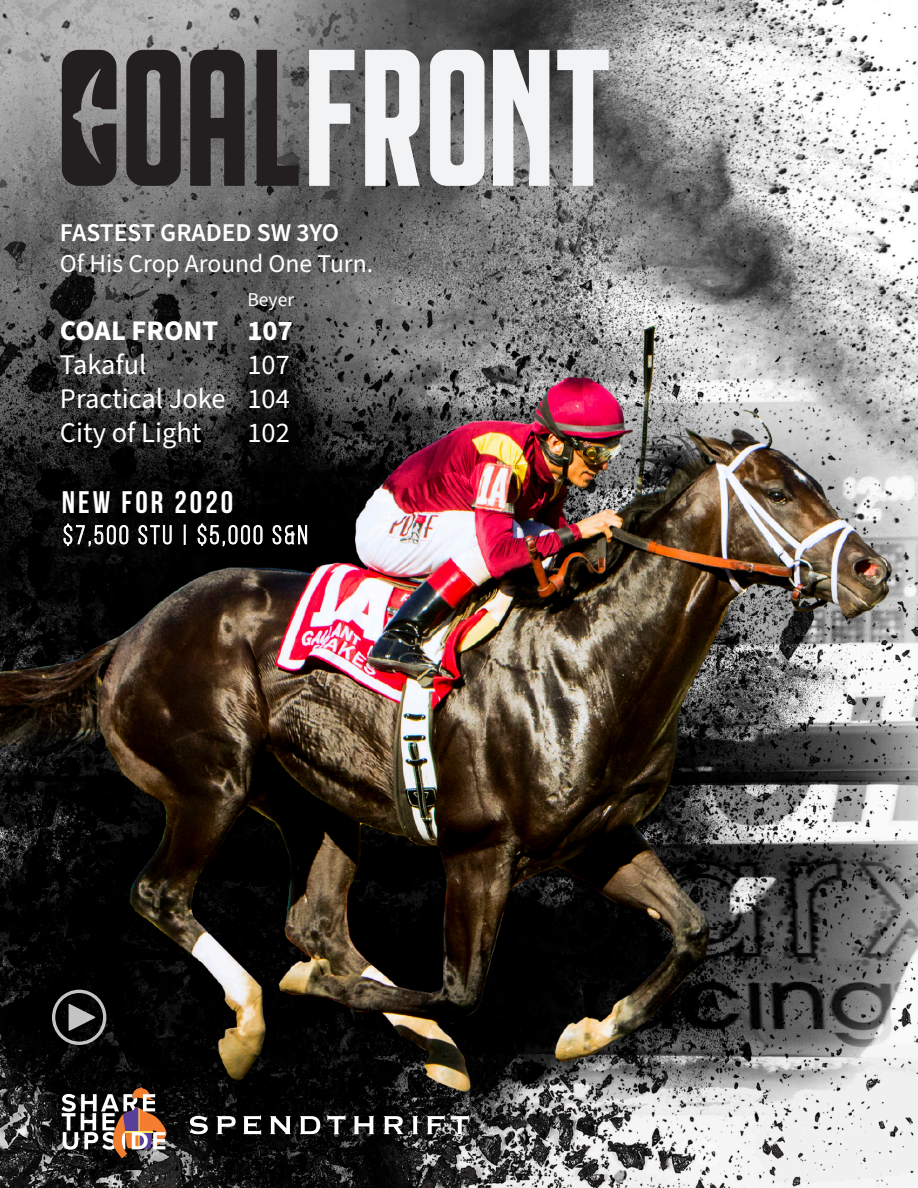
<style>
.page{position:relative;width:918px;height:1188px;background:#fff}
.page>*{position:absolute;margin:0;border:0;box-sizing:border-box;transform-origin:0 0}
.t1{font:31.2px "Bebas Neue";letter-spacing:.1em;color:#fff}
.t2{font:28.5px "Source Sans Pro";color:#fff}
.t3{font:700 28.5px "Source Sans Pro";color:#fff}
.t4{font:25.95px "Bebas Neue";letter-spacing:.1em;color:#fff}
.t5{font:25.65px "Source Sans Pro";color:#fff}
.t6{font:600 25.65px "Source Sans Pro";color:#fff}
.t7{font:19.5px "Source Sans Pro";color:#fff}
</style>
<div class="page">
<img style="left:0;top:0;width:918px;height:1188px">
<svg style="left:126px;top:50px;width:55px;height:136px;background:#3a3738"></svg>
<svg style="left:190px;top:50px;width:55px;height:136px;background:#353233"></svg>
<svg style="left:257px;top:50px;width:42px;height:136px;background:#444142"></svg>
<svg style="left:62px;top:50px;width:54px;height:136px;background:#393536"></svg>
<svg style="left:309px;top:50px;width:46px;height:136px"></svg>
<svg style="left:365px;top:50px;width:55px;height:136px"></svg>
<svg style="left:430px;top:50px;width:55px;height:136px"></svg>
<svg style="left:493px;top:50px;width:56px;height:136px"></svg>
<svg style="left:557px;top:50px;width:52px;height:136px"></svg>
<svg style="left:62px;top:1087px;width:105px;height:71px"></svg>
<svg style="left:190px;top:1115px;width:279px;height:20px"></svg>
<svg style="left:64px;top:524px;width:64px;height:22px"></svg>
<svg style="left:139px;top:525px;width:33px;height:19px"></svg>
<svg style="left:184px;top:525px;width:1px;height:20px"></svg>
<svg style="left:198px;top:524px;width:64px;height:22px"></svg>
<svg style="left:273px;top:525px;width:34px;height:19px"></svg>
<svg style="left:52px;top:990px;width:54px;height:55px;background:#3e3e3e"></svg>
<p class="t6" style="left:60px;top:215px;width:281px">FASTEST GRADED SW 3YO</p>
<p class="t5" style="left:60px;top:246px;width:315px">Of His Crop Around One Turn.</p>
<p class="t7" style="left:247px;top:286px;width:48px">Beyer</p>
<p class="t3" style="left:60px;top:311px;width:234px">COAL FRONT 107</p>
<p class="t2" style="left:60px;top:345px;width:88px">Takaful</p>
<p class="t2" style="left:247px;top:345px;width:44px">107</p>
<p class="t2" style="left:60px;top:380px;width:231px">Practical Joke 104</p>
<p class="t2" style="left:60px;top:414px;width:143px">City of Light</p>
<p class="t2" style="left:247px;top:414px;width:44px">102</p>
<p class="t1" style="left:62px;top:485px;width:173px">NEW FOR 2020</p>
<p class="t4" style="left:63px;top:521px;width:246px">$7,500 STU | $5,000 S&amp;N</p>
</div>
